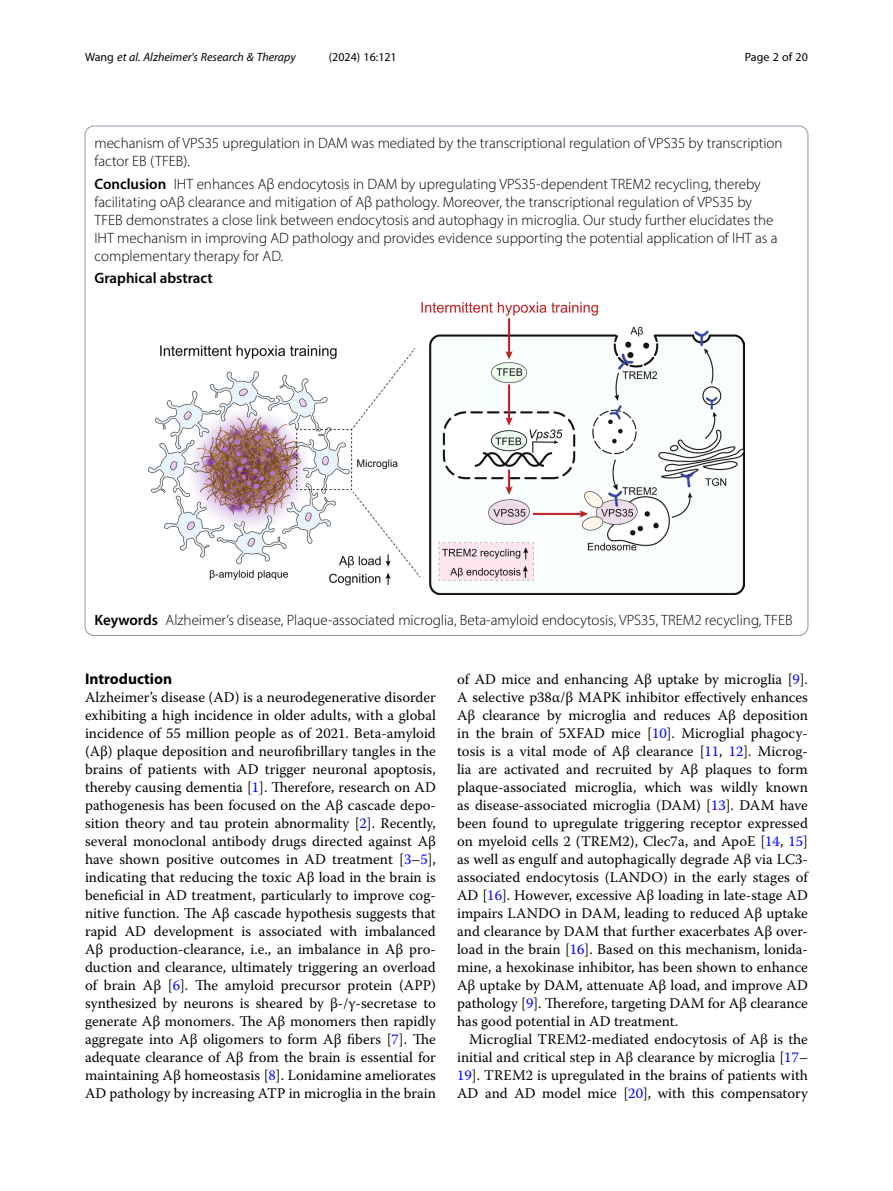
<style>
.page{position:relative;width:893px;height:1191px;background:#fff}
.page>*{position:absolute;margin:0;border:0;box-sizing:border-box;transform-origin:0 0}
.Head_1{font:700 15.45px "Myriad Pro";color:#000}
.Abstract_Structured{font:300 15px/18px "Myriad Pro";color:#000}
.Keyword_Text{font:300 15px "Myriad Pro";color:#000}
.Abstract_Structured-2{font:600 15px "Myriad Pro";color:#000}
.Body_Text{font:14.7px/18px "Warnock Pro";color:#000;text-align:justify}
.Body_Text_Indent{font:14.7px/18px "Warnock Pro";color:#000;text-align:justify}
.t1{font:italic 12px "Myriad Pro";color:#000}
.t2{font:12px "Myriad Pro";color:#000}
.s1{font-style:normal}
.s2{font-weight:600}
.s3{color:#00f}
</style>
<div class="page">
<img style="left:149px;top:303px;width:595px;height:291px">
<p class="t1" style="left:85px;top:50px;width:212px"><span class="s1">Wang</span> et al. Alzheimer's Research &amp; Therapy</p>
<p class="t2" style="left:329px;top:50px;width:70px">(2024) 16:121</p>
<p class="t2" style="left:745px;top:50px;width:65px">Page 2 of 20</p>
<p class="Abstract_Structured" style="left:94px;top:134px;width:690px">mechanism of VPS35 upregulation in DAM was mediated by the transcriptional regulation of VPS35 by transcription factor EB (TFEB).</p>
<p class="Abstract_Structured" style="left:94px;top:174px;width:685px"><span class="s2">Conclusion</span> IHT enhances Aβ endocytosis in DAM by upregulating VPS35-dependent TREM2 recycling, thereby facilitating oAβ clearance and mitigation of Aβ pathology. Moreover, the transcriptional regulation of VPS35 by TFEB demonstrates a close link between endocytosis and autophagy in microglia. Our study further elucidates the IHT mechanism in improving AD pathology and provides evidence supporting the potential application of IHT as a complementary therapy for AD.</p>
<p class="Abstract_Structured-2" style="left:94px;top:269px;width:120px">Graphical abstract</p>
<p class="Keyword_Text" style="left:94px;top:611px;width:700px"><span class="s2">Keywords</span> Alzheimer’s disease, Plaque-associated microglia, Beta-amyloid endocytosis, VPS35, TREM2 recycling, TFEB</p>
<p class="Head_1" style="left:85px;top:669px;width:89px">Introduction</p>
<p class="Body_Text" style="left:85px;top:688px;width:352px">Alzheimer’s disease (AD) is a neurodegenerative disorder exhibiting a high incidence in older adults, with a global incidence of 55 million people as of 2021. Beta-amyloid (Aβ) plaque deposition and neurofibrillary tangles in the brains of patients with AD trigger neuronal apoptosis, thereby causing dementia [<span class="s3">1</span>]. Therefore, research on AD pathogenesis has been focused on the Aβ cascade depo&shy;sition theory and tau protein abnormality [<span class="s3">2</span>]. Recently, several monoclonal antibody drugs directed against Aβ have shown positive outcomes in AD treatment [<span class="s3">3</span>–<span class="s3">5</span>], indicating that reducing the toxic Aβ load in the brain is beneficial in AD treatment, particularly to improve cog&shy;nitive function. The Aβ cascade hypothesis suggests that rapid AD development is associated with imbalanced Aβ production-clearance, i.e., an imbalance in Aβ pro&shy;duction and clearance, ultimately triggering an overload of brain Aβ [<span class="s3">6</span>]. The amyloid precursor protein (APP) synthesized by neurons is sheared by β-/γ-secretase to generate Aβ monomers. The Aβ monomers then rapidly aggregate into Aβ oligomers to form Aβ fibers [<span class="s3">7</span>]. The adequate clearance of Aβ from the brain is essential for maintaining Aβ homeostasis [<span class="s3">8</span>]. Lonidamine ameliorates AD pathology by increasing ATP in microglia in the brain</p>
<p class="Body_Text" style="left:457px;top:670px;width:352px">of AD mice and enhancing Aβ uptake by microglia [<span class="s3">9</span>].<br>A selective p38α/β MAPK inhibitor effectively enhances Aβ clearance by microglia and reduces Aβ deposition in the brain of 5XFAD mice [<span class="s3">10</span>]. Microglial phagocy&shy;tosis is a vital mode of Aβ clearance [<span class="s3">11</span>, <span class="s3">12</span>]. Microg&shy;lia are activated and recruited by Aβ plaques to form plaque-associated microglia, which was wildly known as disease-associated microglia (DAM) [<span class="s3">13</span>]. DAM have been found to upregulate triggering receptor expressed on myeloid cells 2 (TREM2), Clec7a, and ApoE [<span class="s3">14</span>, <span class="s3">15</span>] as well as engulf and autophagically degrade Aβ via LC3- associated endocytosis (LANDO) in the early stages of AD [<span class="s3">16</span>]. However, excessive Aβ loading in late-stage AD impairs LANDO in DAM, leading to reduced Aβ uptake and clearance by DAM that further exacerbates Aβ over&shy;load in the brain [<span class="s3">16</span>]. Based on this mechanism, lonida&shy;mine, a hexokinase inhibitor, has been shown to enhance Aβ uptake by DAM, attenuate Aβ load, and improve AD pathology [<span class="s3">9</span>]. Therefore, targeting DAM for Aβ clearance has good potential in AD treatment.</p>
<p class="Body_Text_Indent" style="left:457px;top:1030px;width:352px;text-indent:12px">Microglial TREM2-mediated endocytosis of Aβ is the initial and critical step in Aβ clearance by microglia [<span class="s3">17</span>– <span class="s3">19</span>]. TREM2 is upregulated in the brains of patients with AD and AD model mice [<span class="s3">20</span>], with this compensatory</p>
</div>
